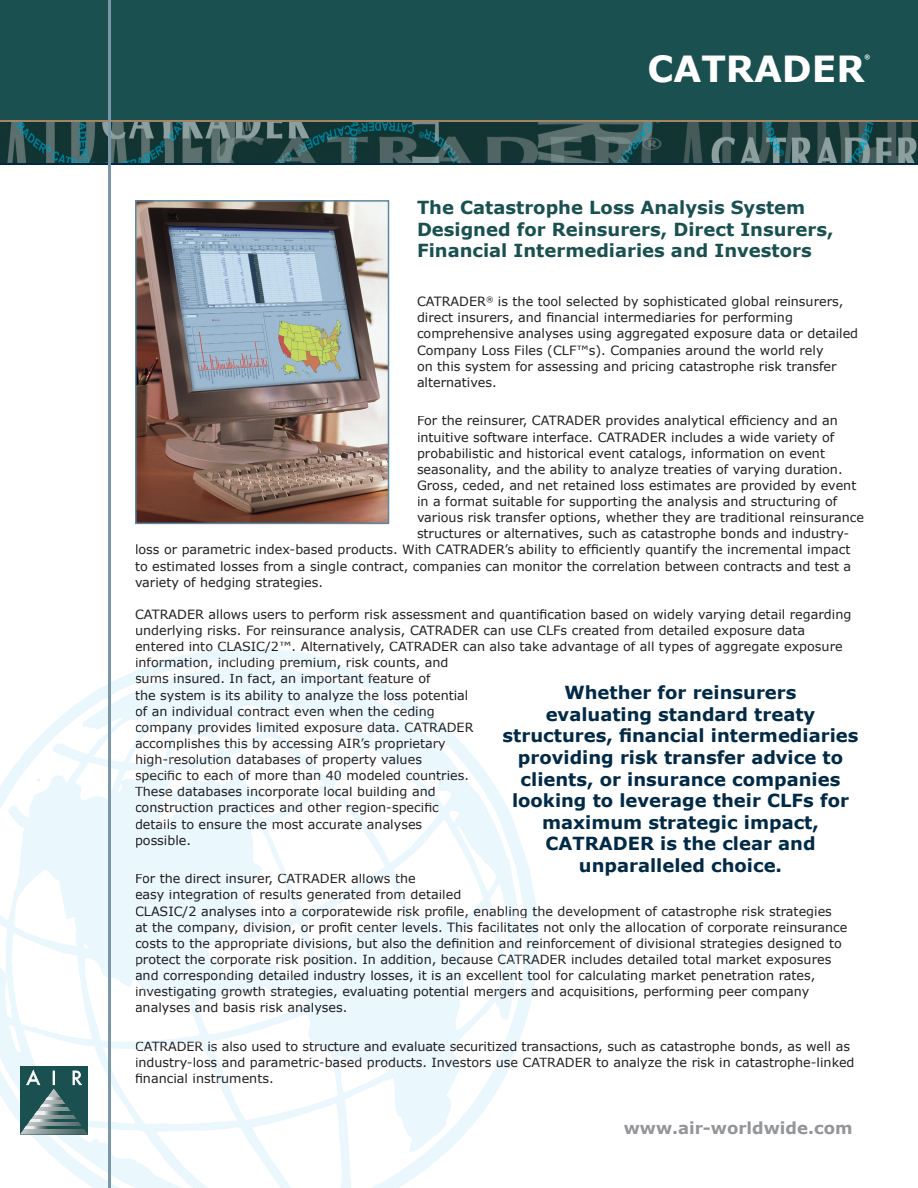
<style>
.page{position:relative;width:918px;height:1188px;background:#fff}
.page>*{position:absolute;margin:0;border:0;box-sizing:border-box;transform-origin:0 0}
.t1{font:700 36px "Verdana";color:#fff}
.t2{font:700 18px/21.6px "Verdana";color:#022a47;text-align:center}
.t3{font:700 18px/21.6px "Verdana";color:#1b5050}
.t4{font:700 16.5px "Verdana";color:#939598}
.t5{font:12.75px/16.2px "Verdana";color:#231f20}
.t6{font:12.75px/16.2px "Verdana";color:#1d1d20}
.t7{font:700 6px "Verdana";color:#fff}
.s1{color:#1d1d20}
</style>
<div class="page">
<div style="left:0;top:0;width:918px;height:133px;background:#1b5050"></div>
<img style="left:0;top:122px;width:918px;height:42px">
<hr style="left:0;top:120px;width:918px;height:2px;background:#a68462">
<hr style="left:0;top:164px;width:918px;height:1px;background:#022a47">
<hr style="left:108px;top:0;width:3px;height:1188px;background:#7a97aa">
<svg style="left:0;top:648px;width:538px;height:540px"></svg>
<img style="left:136px;top:202px;width:252px;height:321px">
<hr style="left:135px;top:201px;width:1px;height:322px;background:#5e869f">
<hr style="left:136px;top:523px;width:252px;height:1px;background:#5e869f">
<hr style="left:388px;top:201px;width:1px;height:322px;background:#5e869f">
<hr style="left:136px;top:200px;width:252px;height:2px;background:#5e869f">
<h1 class="t1" style="left:647px;top:46px;width:219px">CATRADER</h1>
<p class="t7" style="left:865px;top:53px;width:7px">®</p>
<h2 class="t3" style="left:417px;top:196px;width:418px">The Catastrophe Loss Analysis System<br>Designed for Reinsurers, Direct Insurers,<br>Financial Intermediaries and Investors</h2>
<p class="t5" style="left:417px;top:293px;width:443px">CATRADER<sup>®</sup> is the tool selected by sophisticated global reinsurers, direct insurers, and financial intermediaries for performing comprehensive analyses using aggregated exposure data or detailed Company Loss Files (CLF™s). Companies around the world rely<br>on this system for assessing and pricing catastrophe risk transfer alternatives.</p>
<p class="t5" style="left:417px;top:412px;width:422px">For the reinsurer, CATRADER provides analytical efficiency and an</p>
<p class="t5" style="left:417px;top:428px;width:419px">intuitive software interface. CATRADER includes a wide variety of</p>
<p class="t5" style="left:417px;top:445px;width:410px">probabilistic and historical event catalogs, information on event</p>
<p class="t5" style="left:417px;top:461px;width:427px">seasonality, and the ability to analyze treaties of varying duration.</p>
<p class="t5" style="left:417px;top:477px;width:441px">Gross, ceded, and net retained loss estimates are provided by event</p>
<p class="t5" style="left:417px;top:493px;width:422px">in a format suitable for supporting the analysis and structuring of</p>
<p class="t5" style="left:417px;top:509px;width:449px">various risk transfer options, whether they are traditional reinsurance</p>
<p class="t5" style="left:417px;top:525px;width:434px">structures or alternatives, such as catastrophe bonds and industry-</p>
<p class="t5" style="left:135px;top:541px;width:717px">loss or parametric index-based products. With CATRADER’s ability to efficiently quantify the incremental impact</p>
<p class="t5" style="left:135px;top:557px;width:718px">to estimated losses from a single contract, companies can monitor the correlation between contracts and test a</p>
<p class="t5" style="left:135px;top:574px;width:190px">variety of hedging strategies.</p>
<p class="t5" style="left:135px;top:606px;width:718px">CATRADER allows users to perform risk assessment and quantification based on widely varying detail regarding underlying risks. For reinsurance analysis, CATRADER can use CLFs created from detailed exposure data entered into CLASIC/2™. Alternatively, CATRADER can also take advantage of all types of aggregate exposure information, including premium, risk counts, and<br>sums insured. In fact, an important feature of<br>the system is its ability to analyze the loss potential<br>of an individual contract even when the ceding<br>company provides limited exposure data. CATRADER</p>
<p class="t6" style="left:135px;top:735px;width:312px">accomplishes this by accessing AIR’s proprietary high-resolution databases of property values</p>
<p class="t5" style="left:135px;top:767px;width:336px">specific to each of more than 40 modeled countries.</p>
<p class="t6" style="left:135px;top:783px;width:305px">These databases incorporate local building and construction practices and other region-specific details to ensure the most accurate analyses possible.</p>
<p class="t6" style="left:135px;top:870px;width:328px">For the direct insurer, CATRADER allows the<br>easy integration of results generated from detailed</p>
<p class="t5" style="left:135px;top:902px;width:714px">CLASIC/2 analyses into a corporatewide risk profile, enabling the development of catastrophe risk strategies at the company, division, or profit center levels. This facilitates not only the allocation of corporate reinsurance costs to the appropriate divisions, but also the definition and reinforcement of divisional strategies designed to protect the corporate risk position. In addition, because CATRADER includes detailed total market exposures and corresponding detailed industry losses, it is an excellent tool for calculating market penetration rates, investigating growth strategies, evaluating potential mergers and acquisitions, performing peer company</p>
<p class="t6" style="left:135px;top:999px;width:214px">analyses and basis risk analyses.</p>
<p class="t5" style="left:135px;top:1038px;width:721px"><span class="s1">C</span>ATRADER is also used to structure and evaluate securitized transactions, such as catastrophe bonds, as well as industry-loss and parametric-based products. Investors use CATRADER to analyze the risk in catastrophe-linked</p>
<p class="t6" style="left:135px;top:1070px;width:140px">financial instruments.</p>
<p class="t2" style="left:503px;top:681px;width:357px">Whether for reinsurers<br>evaluating standard treaty structures, financial intermediaries providing risk transfer advice to clients, or insurance companies looking to leverage their CLFs for maximum strategic impact,<br>CATRADER is the clear and unparalleled choice.</p>
<p class="t4" style="left:624px;top:1117px;width:230px">www.air-worldwide.com</p>
</div>
